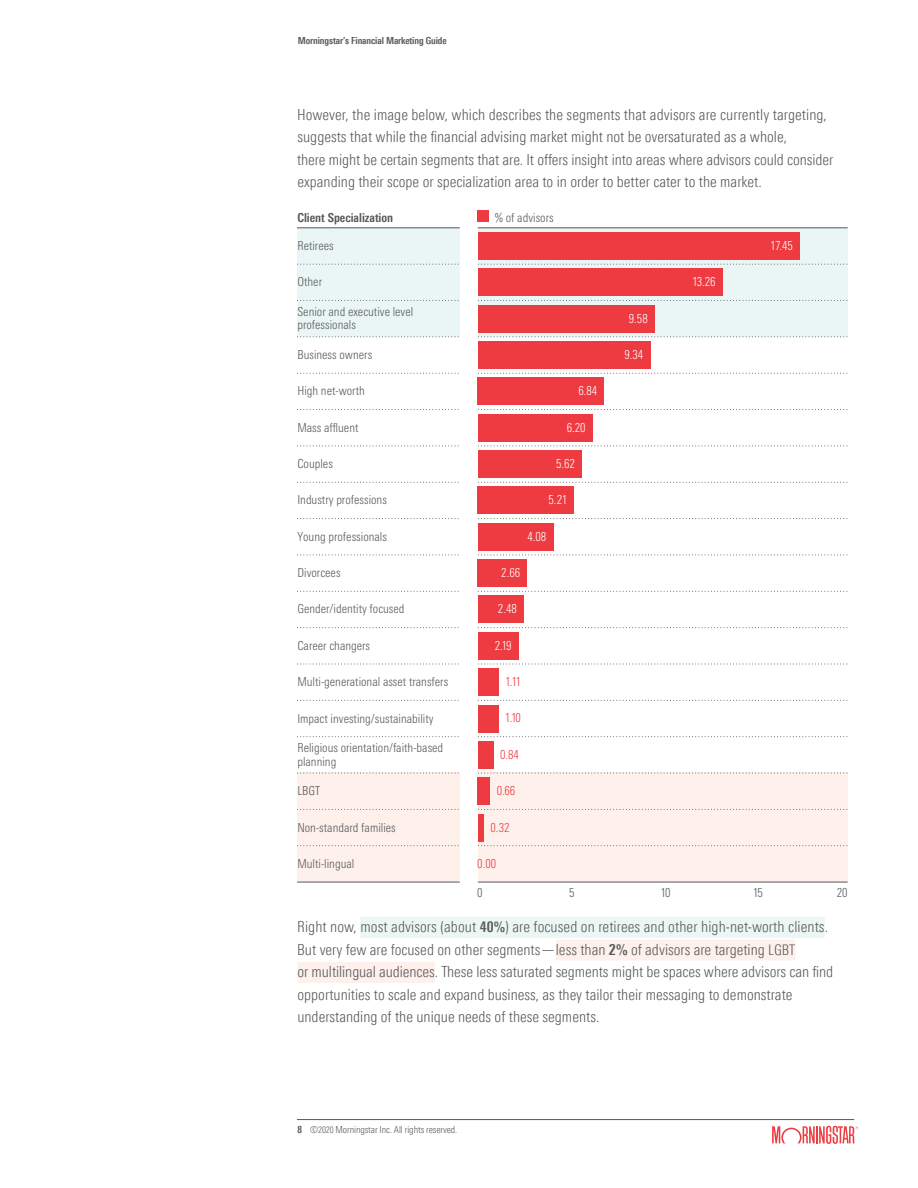
<style>
.page{position:relative;width:918px;height:1188px;background:#fff}
.page>*{position:absolute;margin:0;border:0;box-sizing:border-box;transform-origin:0 0}
.Body___NXT_CdLt_10_2{font:300 condensed 15.3px/22.5px "Univers Nextfor MORN";color:#57585a}
.t1{font:300 condensed 12.3px/13.5px "Univers Nextfor MORN";color:#57585a}
.t2{font:300 condensed 12.3px "Univers Nextfor MORN";color:#fff}
.t3{font:300 condensed 12.3px "Univers Nextfor MORN";color:#ee3a41}
.t4{font:700 condensed 12.3px "Univers Nextfor MORN";color:#53575a}
.t5{font:300 condensed 9.75px "Univers Nextfor MORN";letter-spacing:-.01em;color:#57585a}
.t6{font:700 condensed 9.75px "Univers Nextfor MORN";letter-spacing:-.01em;color:#57585a}
.s1{font-weight:700;font-size:14.7px}
.s2{font-weight:700;font-size:15px}
.s3{font-size:14.7px}
.s4{font-weight:700}
.s5{font-size:9px}
</style>
<div class="page">
<hr style="left:297px;top:1119px;width:557px;height:1px;background:#545759">
<svg style="left:772px;top:1126px;width:86px;height:18px"></svg>
<div style="left:478px;top:228px;width:370px;height:109px;background:#eaf6f5"></div>
<div style="left:297px;top:228px;width:163px;height:109px;background:#eaf6f5"></div>
<div style="left:478px;top:773px;width:370px;height:109px;background:#fef0eb"></div>
<div style="left:297px;top:773px;width:163px;height:109px;background:#fef0eb"></div>
<div style="left:478px;top:210px;width:11px;height:12px;background:#ee3a41"></div>
<svg style="left:297px;top:264px;width:162px;height:1px"></svg>
<svg style="left:297px;top:300px;width:162px;height:1px"></svg>
<svg style="left:297px;top:336px;width:162px;height:1px"></svg>
<svg style="left:297px;top:373px;width:162px;height:1px"></svg>
<svg style="left:297px;top:409px;width:162px;height:1px"></svg>
<svg style="left:297px;top:446px;width:162px;height:1px"></svg>
<svg style="left:297px;top:482px;width:162px;height:1px"></svg>
<svg style="left:297px;top:518px;width:162px;height:1px"></svg>
<svg style="left:297px;top:555px;width:162px;height:1px"></svg>
<svg style="left:297px;top:591px;width:162px;height:1px"></svg>
<svg style="left:297px;top:627px;width:162px;height:1px"></svg>
<svg style="left:297px;top:664px;width:162px;height:1px"></svg>
<svg style="left:297px;top:700px;width:162px;height:1px"></svg>
<svg style="left:297px;top:736px;width:162px;height:1px"></svg>
<svg style="left:297px;top:773px;width:162px;height:1px"></svg>
<svg style="left:297px;top:809px;width:162px;height:1px"></svg>
<svg style="left:297px;top:845px;width:162px;height:1px"></svg>
<hr style="left:297px;top:882px;width:163px;height:1px;background:#57585a">
<div style="left:478px;top:814px;width:6px;height:27px;background:#ee3a41"></div>
<div style="left:478px;top:778px;width:12px;height:27px;background:#ee3a41"></div>
<div style="left:478px;top:741px;width:15px;height:27px;background:#ee3a41"></div>
<div style="left:478px;top:705px;width:20px;height:27px;background:#ee3a41"></div>
<div style="left:478px;top:669px;width:20px;height:27px;background:#ee3a41"></div>
<div style="left:478px;top:632px;width:40px;height:27px;background:#ee3a41"></div>
<div style="left:478px;top:596px;width:46px;height:27px;background:#ee3a41"></div>
<div style="left:478px;top:559px;width:49px;height:28px;background:#ee3a41"></div>
<div style="left:478px;top:523px;width:75px;height:27px;background:#ee3a41"></div>
<div style="left:478px;top:487px;width:96px;height:27px;background:#ee3a41"></div>
<div style="left:478px;top:450px;width:104px;height:28px;background:#ee3a41"></div>
<div style="left:478px;top:414px;width:114px;height:27px;background:#ee3a41"></div>
<div style="left:478px;top:378px;width:126px;height:27px;background:#ee3a41"></div>
<div style="left:478px;top:341px;width:172px;height:28px;background:#ee3a41"></div>
<div style="left:478px;top:305px;width:177px;height:27px;background:#ee3a41"></div>
<div style="left:478px;top:269px;width:244px;height:27px;background:#ee3a41"></div>
<div style="left:478px;top:232px;width:322px;height:28px;background:#ee3a41"></div>
<hr style="left:297px;top:228px;width:163px;height:1px;background:#57585a">
<hr style="left:478px;top:228px;width:370px;height:1px;background:#57585a">
<svg style="left:478px;top:264px;width:369px;height:1px"></svg>
<svg style="left:478px;top:300px;width:369px;height:1px"></svg>
<svg style="left:478px;top:336px;width:369px;height:1px"></svg>
<svg style="left:478px;top:373px;width:369px;height:1px"></svg>
<svg style="left:478px;top:409px;width:369px;height:1px"></svg>
<svg style="left:478px;top:446px;width:369px;height:1px"></svg>
<svg style="left:478px;top:482px;width:369px;height:1px"></svg>
<svg style="left:478px;top:518px;width:369px;height:1px"></svg>
<svg style="left:478px;top:555px;width:369px;height:1px"></svg>
<svg style="left:478px;top:591px;width:369px;height:1px"></svg>
<svg style="left:478px;top:627px;width:369px;height:1px"></svg>
<svg style="left:478px;top:664px;width:369px;height:1px"></svg>
<svg style="left:478px;top:700px;width:369px;height:1px"></svg>
<svg style="left:478px;top:736px;width:369px;height:1px"></svg>
<svg style="left:478px;top:773px;width:369px;height:1px"></svg>
<svg style="left:478px;top:809px;width:369px;height:1px"></svg>
<svg style="left:478px;top:845px;width:369px;height:1px"></svg>
<hr style="left:478px;top:882px;width:370px;height:1px;background:#57585a">
<div style="left:361px;top:917px;width:464px;height:21px;background:#ebf6f5"></div>
<div style="left:556px;top:939px;width:239px;height:21px;background:#fef0eb"></div>
<div style="left:297px;top:962px;width:138px;height:21px;background:#fef0eb"></div>
<p class="t6" style="left:298px;top:34px;width:150px">Morningstar’s Financial Marketing Guide</p>
<p class="Body___NXT_CdLt_10_2" style="left:297px;top:103px;width:538px">However, the image below, which describes the segments that advisors are currently targeting, suggests that while the financial advising market might not be oversaturated as a whole,<br>there might be certain segments that are. It offers insight into areas where advisors could consider expanding their scope or specialization area to in order to better cater to the market.</p>
<p class="t4" style="left:297px;top:210px;width:97px">Client Specialization</p>
<p class="t1" style="left:495px;top:211px;width:60px">% of advisors</p>
<p class="t1" style="left:297px;top:239px;width:38px">Retirees</p>
<p class="t1" style="left:297px;top:275px;width:26px">Other</p>
<p class="t1" style="left:297px;top:305px;width:117px">Senior and executive level professionals</p>
<p class="t1" style="left:297px;top:348px;width:76px">Business owners</p>
<p class="t1" style="left:297px;top:384px;width:69px">High net-worth</p>
<p class="t1" style="left:297px;top:421px;width:63px">Mass affluent</p>
<p class="t1" style="left:297px;top:457px;width:37px">Couples</p>
<p class="t1" style="left:297px;top:493px;width:91px">Industry professions</p>
<p class="t1" style="left:297px;top:530px;width:91px">Young professionals</p>
<p class="t1" style="left:297px;top:566px;width:45px">Divorcees</p>
<p class="t1" style="left:297px;top:602px;width:109px">Gender/identity focused</p>
<p class="t1" style="left:297px;top:639px;width:74px">Career changers</p>
<p class="t1" style="left:297px;top:675px;width:152px">Multi-generational asset transfers</p>
<p class="t1" style="left:297px;top:711px;width:138px">Impact investing/sustainability</p>
<p class="t1" style="left:297px;top:741px;width:147px">Religious orientation/faith-based planning</p>
<p class="t1" style="left:297px;top:784px;width:24px">LBGT</p>
<p class="t1" style="left:297px;top:820px;width:100px">Non-standard families</p>
<p class="t1" style="left:297px;top:857px;width:58px">Multi-lingual</p>
<p class="t2" style="left:579px;top:384px;width:20px">6.84</p>
<p class="t2" style="left:567px;top:420px;width:20px">6.20</p>
<p class="t2" style="left:556px;top:457px;width:20px">5.62</p>
<p class="t2" style="left:549px;top:493px;width:20px">5.21</p>
<p class="t2" style="left:528px;top:529px;width:20px">4.08</p>
<p class="t2" style="left:501px;top:566px;width:20px">2.66</p>
<p class="t2" style="left:498px;top:602px;width:20px">2.48</p>
<p class="t2" style="left:495px;top:638px;width:18px">2.19</p>
<p class="t3" style="left:505px;top:675px;width:17px">1.11</p>
<p class="t3" style="left:505px;top:711px;width:18px">1.10</p>
<p class="t3" style="left:500px;top:747px;width:20px">0.84</p>
<p class="t3" style="left:497px;top:784px;width:20px">0.66</p>
<p class="t3" style="left:491px;top:820px;width:20px">0.32</p>
<p class="t3" style="left:477px;top:856px;width:20px">0.00</p>
<p class="t2" style="left:629px;top:311px;width:20px">9.58</p>
<p class="t2" style="left:625px;top:348px;width:20px">9.34</p>
<p class="t2" style="left:692px;top:275px;width:25px">13.26</p>
<p class="t2" style="left:770px;top:239px;width:24px">17.45</p>
<p class="t1" style="left:477px;top:886px;width:7px">0</p>
<p class="t1" style="left:569px;top:886px;width:7px">5</p>
<p class="t1" style="left:661px;top:886px;width:11px">10</p>
<p class="t1" style="left:753px;top:886px;width:11px">15</p>
<p class="t1" style="left:837px;top:886px;width:12px">20</p>
<p class="Body___NXT_CdLt_10_2" style="left:297px;top:916px;width:537px">Right now, most advisors (about <span class="s1">40%</span>) are focused on retirees and other high-net-worth clients.<br>But very few are focused on other segments—less than <span class="s2">2%</span> of advisors are targeting <span class="s3">LGBT<br></span>or multilingual audiences. These less saturated segments might be spaces where advisors can find opportunities to scale and expand business, as they tailor their messaging to demonstrate understanding of the unique needs of these segments.</p>
<p class="t5" style="left:297px;top:1124px;width:161px"><span class="s4">8</span> ©<span class="s5">2020</span> Morningstar Inc. All rights reserved.</p>
</div>
